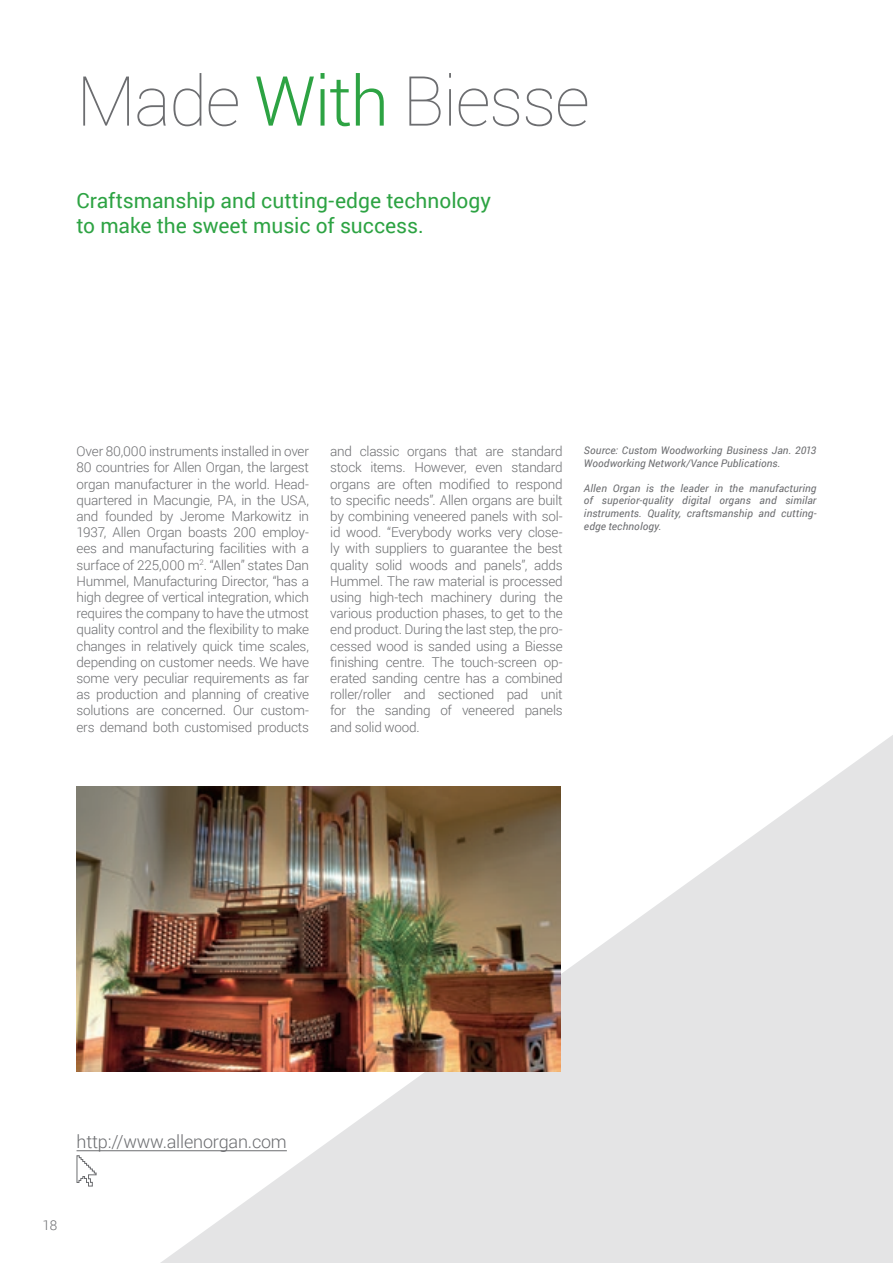
<style>
.page{position:relative;width:893px;height:1263px;background:#fff}
.page>*{position:absolute;margin:0;border:0;box-sizing:border-box;transform-origin:0 0}
.t1{font:100 69px "Roboto";letter-spacing:-.02em;color:#6c6d70}
.t2{font:21px/25.2px "Roboto";color:#2da343}
.t3{font:300 18px "Roboto";letter-spacing:-.01em;color:#6c6d70}
.t4{font:300 13.5px/16.2px "Roboto";letter-spacing:-.015em;color:#6c6d70;text-align:justify}
.t5{font:italic 10.5px/12.6px "Roboto";letter-spacing:.01em;color:#6c6d70}
.s1{font-weight:300;color:#2da343}
</style>
<div class="page">
<svg style="left:139px;top:735px;width:754px;height:528px;fill:#e4e4e5"></svg>
<svg style="left:76px;top:1155px;width:21px;height:32px"></svg>
<img style="left:77px;top:787px;width:484px;height:284px">
<hr style="left:77px;top:1150px;width:210px;height:1px;background:#6c6d70">
<p class="t1" style="left:77px;top:53px;width:515px">Made <span class="s1">With</span> Biesse</p>
<p class="t2" style="left:77px;top:187px;width:416px">Craftsmanship and cutting-edge technology to make the sweet music of success.</p>
<p class="t4" style="left:77px;top:443px;width:234px">Over 80,000 instruments installed in over 80 countries for Allen Organ, the largest organ manufacturer in the world. Head&shy;quartered in Macungie, PA, in the USA, and founded by Jerome Markowitz in 1937, Allen Organ boasts 200 employ&shy;ees and manufacturing facilities with a surface of 225,000 m<sup>2</sup>. “Allen” states Dan Hummel, Manufacturing Director, “has a high degree of vertical integration, which requires the company to have the utmost quality control and the flexibility to make changes in relatively quick time scales, depending on customer needs. We have some very peculiar requirements as far as production and planning of creative solutions are concerned. Our custom&shy;ers demand both customised products</p>
<p class="t4" style="left:330px;top:443px;width:234px">and classic organs that are standard stock items. However, even standard organs are often modified to respond to specific needs”. Allen organs are built by combining veneered panels with sol&shy;id wood. “Everybody works very close&shy;ly with suppliers to guarantee the best quality solid woods and panels”, adds Hummel. The raw material is processed using high-tech machinery during the various production phases, to get to the end product. During the last step, the pro&shy;cessed wood is sanded using a Biesse finishing centre. The touch-screen op&shy;erated sanding centre has a combined roller/roller and sectioned pad unit for the sanding of veneered panels and solid wood.</p>
<p class="t5" style="left:584px;top:444px;width:234px">Source: Custom Woodworking Business Jan. 2013<br>Woodworking Network/Vance Publications.</p>
<p class="t5" style="left:584px;top:481px;width:234px;text-align:justify">Allen Organ is the leader in the manufacturing of superior-quality digital organs and similar instruments. Quality, craftsmanship and cutting&shy;edge technology.</p>
<p class="t3" style="left:77px;top:1129px;width:212px">http://www.allenorgan.com</p>
<p class="t4" style="left:42px;top:1216px;width:16px">18</p>
</div>
